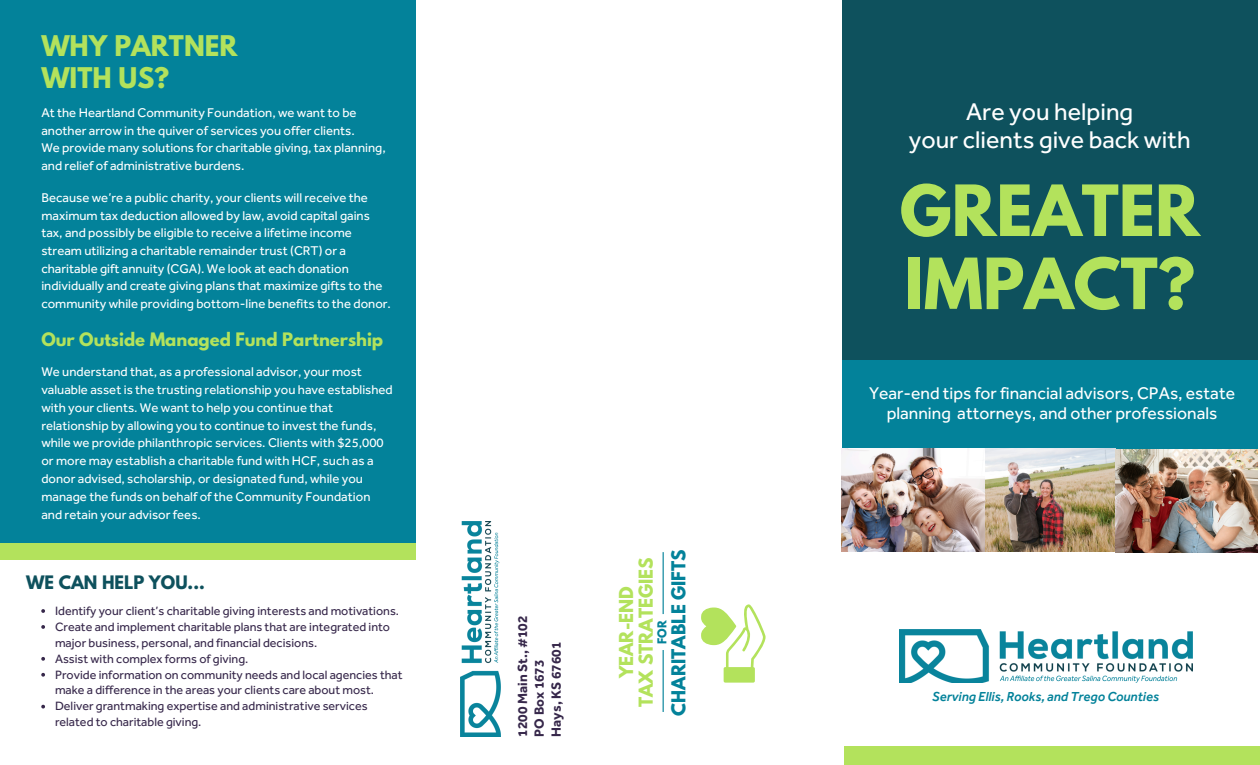
<style>
.page{position:relative;width:1260px;height:765px;background:#fff}
.page>*{position:absolute;margin:0;border:0;box-sizing:border-box;transform-origin:0 0}
.t1{font:700 62.5px/73.1px "League Spartan";color:#b3e25c}
.t2{font:700 25.25px/31.8px "League Spartan";color:#b3e25c}
.t3{font:25px/28.1px "Effra";color:#fff;text-align:center}
.t4{font:17.5px/19.8px "Effra";color:#fff;text-align:center}
.t5{font:700 17px/19.9px "League Spartan";color:#b3e25c;text-align:center}
.t6{font:700 17px "League Spartan";color:#03829a}
.t7{font:700 16.5px "League Spartan";color:#b3e25c}
.t8{font:700 16.5px "League Spartan";color:#0e515d}
.t9{font:700 13.75px "Effra";color:#36274a}
.t10{font:italic 500 13.5px "Effra";color:#03829a}
.t11{font:13.12px/17.8px "Effra";color:#fff}
.t12{font:12.5px/16px "Effra";color:#36274a}
.t13{font:700 10.88px "League Spartan";color:#03829a}
</style>
<div class="page">
<div style="left:0;top:0;width:416px;height:553px;background:#03829a"></div>
<div style="left:842px;top:0;width:416px;height:365px;background:#0e515d"></div>
<div style="left:842px;top:360px;width:416px;height:90px;background:#03829a"></div>
<img style="left:899px;top:629px;width:293px;height:54px">
<div style="left:844px;top:747px;width:416px;height:18px;background:#b3e25c"></div>
<img style="left:984px;top:449px;width:274px;height:104px">
<img style="left:842px;top:449px;width:142px;height:103px">
<img style="left:461px;top:522px;width:40px;height:215px">
<hr style="left:663px;top:650px;width:1px;height:62px;background:#03829a">
<hr style="left:663px;top:552px;width:1px;height:62px;background:#03829a">
<div style="left:0;top:543px;width:416px;height:17px;background:#b3e25c"></div>
<svg style="left:41px;top:609px;width:4px;height:4px"></svg>
<svg style="left:41px;top:625px;width:4px;height:4px"></svg>
<svg style="left:41px;top:657px;width:4px;height:4px"></svg>
<svg style="left:41px;top:673px;width:4px;height:4px"></svg>
<svg style="left:41px;top:705px;width:4px;height:4px"></svg>
<svg style="left:701px;top:604px;width:64px;height:79px"></svg>
<p class="t2" style="left:41px;top:34px;width:198px">WHY PARTNER<br>WITH US?</p>
<p class="t11" style="left:41px;top:103px;width:317px">At the Heartland Community Foundation, we want to be another arrow in the quiver of services you offer clients.</p>
<p class="t11" style="left:41px;top:139px;width:346px">We provide many solutions for charitable giving, tax planning, and relief of administrative burdens.</p>
<p class="t11" style="left:41px;top:188px;width:351px">Because we’re a public charity, your clients will receive the maximum tax deduction allowed by law, avoid capital gains tax, and possibly be eligible to receive a lifetime income stream utilizing a charitable remainder trust (CRT) or a charitable gift annuity (CGA). We look at each donation individually and create giving plans that maximize gifts to the community while providing bottom-line benefits to the donor.</p>
<p class="t7" style="left:41px;top:331px;width:343px">Our Outside Managed Fund Partnership</p>
<p class="t11" style="left:41px;top:363px;width:353px">We understand that, as a professional advisor, your most valuable asset is the trusting relationship you have established with your clients. We want to help you continue that relationship by allowing you to continue to invest the funds, while we provide philanthropic services. Clients with $25,000 or more may establish a charitable fund with HCF, such as a donor advised, scholarship, or designated fund, while you manage the funds on behalf of the Community Foundation and retain your advisor fees.</p>
<p class="t8" style="left:26px;top:574px;width:180px">WE CAN HELP YOU...</p>
<h4 class="t12" style="left:55px;top:602px;width:346px">Identify your client’s charitable giving interests and motivations.</h4>
<p class="t12" style="left:55px;top:618px;width:337px">Create and implement charitable plans that are integrated into major business, personal, and financial decisions.</p>
<h3 class="t12" style="left:55px;top:650px;width:195px">Assist with complex forms of giving.</h3>
<h1 class="t12" style="left:55px;top:666px;width:349px">Provide information on community needs and local agencies that make a difference in the areas your clients care about most.</h1>
<h6 class="t12" style="left:55px;top:698px;width:314px">Deliver grantmaking expertise and administrative services related to charitable giving.</h6>
<p class="t9" style="left:514px;top:737px;width:122px;rotate:-90deg">1200 Main St., #102</p>
<h4 class="t9" style="left:548px;top:737px;width:96px;rotate:-90deg">Hays, KS 67601</h4>
<h5 class="t9" style="left:531px;top:737px;width:78px;rotate:-90deg">PO Box 1673</h5>
<p class="t6" style="left:670px;top:716px;width:168px;rotate:-90deg">CHARITABLE GIFTS</p>
<p class="t5" style="left:618px;top:707px;width:151px;rotate:-90deg">YEAR-END<br>TAX STRATEGIES</p>
<p class="t13" style="left:657px;top:644px;width:25px;rotate:-90deg">FOR</p>
<p class="t3" style="left:909px;top:97px;width:283px">Are you helping<br>your clients give back with</p>
<p class="t1" style="left:900px;top:182px;width:302px">GREATER<br>IMPACT?</p>
<p class="t4" style="left:869px;top:383px;width:368px">Year-end tips for financial advisors, CPAs, estate planning attorneys, and other professionals</p>
<p class="t10" style="left:932px;top:688px;width:228px">Serving Ellis, Rooks, and Trego Counties</p>
</div>
